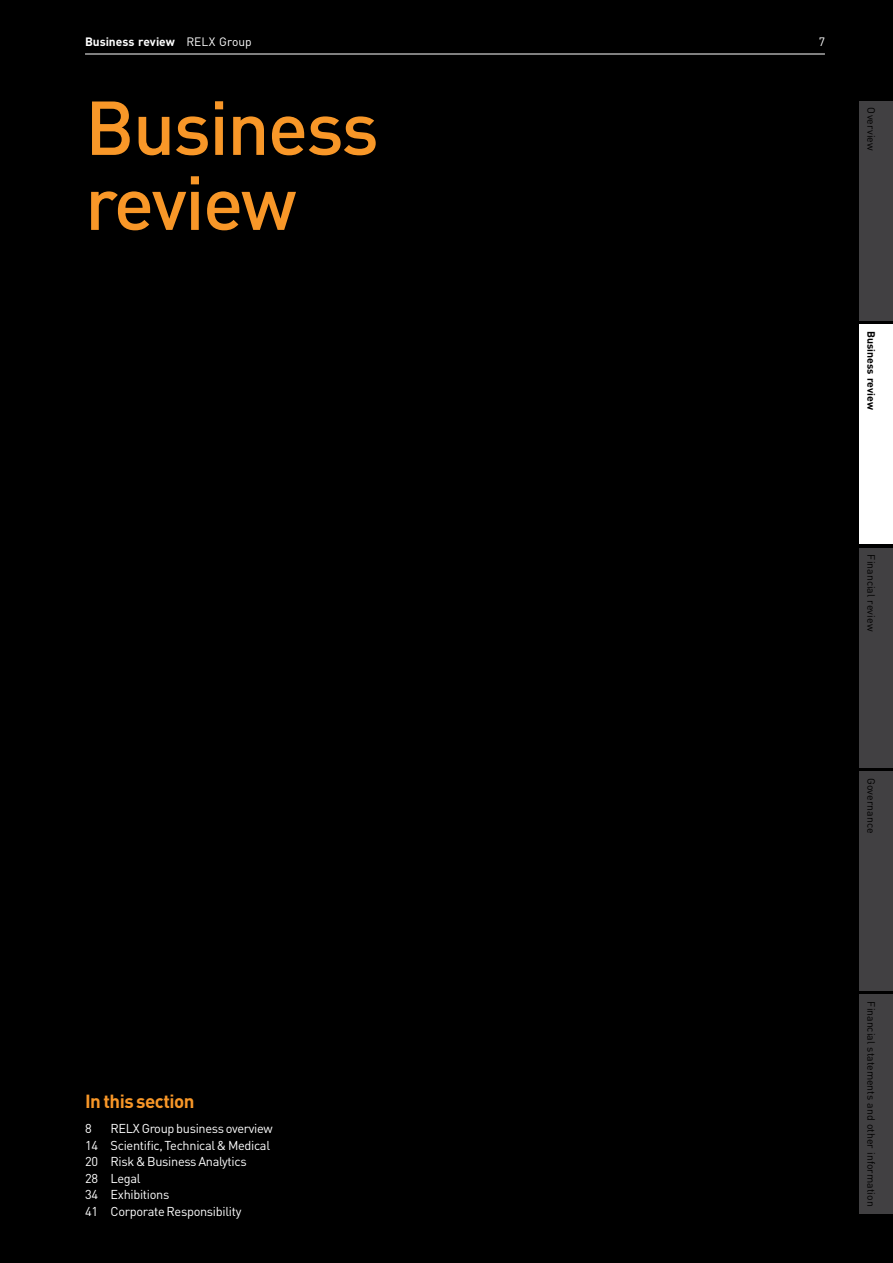
<style>
.page{position:relative;width:893px;height:1263px;background:#000}
.page>*{position:absolute;margin:0;border:0;box-sizing:border-box;transform-origin:0 0}
.t1{font:500 75px/75px "DIN Pro";letter-spacing:-.025em;color:#f89728}
.t2{font:700 18.75px "DIN Pro";letter-spacing:-.025em;color:#f89728}
.t3{font:12.75px/16.5px "DIN Pro";letter-spacing:-.025em;color:#fff}
.t4{font:700 12px "DIN Pro";letter-spacing:-.005em;color:#fff}
.t5{font:12px "DIN Pro";color:#fff}
.t6{font:10.5px "DIN Pro";color:#000}
.t7{font:700 10.5px "DIN Pro";letter-spacing:.005em;color:#000}
.s1{font-weight:400}
</style>
<div class="page">
<hr style="left:85px;top:54px;width:740px;height:1px;background:#fff">
<div style="left:859px;top:101px;width:34px;height:219px;background:#414042"></div>
<div style="left:859px;top:324px;width:34px;height:220px;background:#fff"></div>
<div style="left:859px;top:548px;width:34px;height:219px;background:#414042"></div>
<div style="left:859px;top:771px;width:34px;height:219px;background:#414042"></div>
<div style="left:859px;top:995px;width:34px;height:219px;background:#414042"></div>
<p class="t4" style="left:85px;top:33px;width:168px">Business review <span class="s1">RELX Group</span></p>
<h1 class="t1" style="left:85px;top:87px;width:295px">Business review</h1>
<h2 class="t2" style="left:85px;top:1089px;width:111px">In this section</h2>
<p class="t3" style="left:85px;top:1120px;width:8px">8</p>
<p class="t3" style="left:85px;top:1120px;width:189px;text-indent:26px">RELX Group business overview<br>14 Scientific, Technical &amp; Medical<br>20 Risk &amp; Business Analytics<br>28 Legal<br>34 Exhibitions<br>41 Corporate Responsibility</p>
<p class="t5" style="left:819px;top:33px;width:8px">7</p>
<p class="t6" style="left:878px;top:107px;width:45px;rotate:90deg">Overview</p>
<p class="t7" style="left:878px;top:331px;width:81px;rotate:90deg">Business review</p>
<p class="t6" style="left:878px;top:554px;width:78px;rotate:90deg">Financial review</p>
<p class="t6" style="left:878px;top:778px;width:57px;rotate:90deg">Governance</p>
<p class="t6" style="left:878px;top:1001px;width:207px;rotate:90deg">Financial statements and other information</p>
</div>
